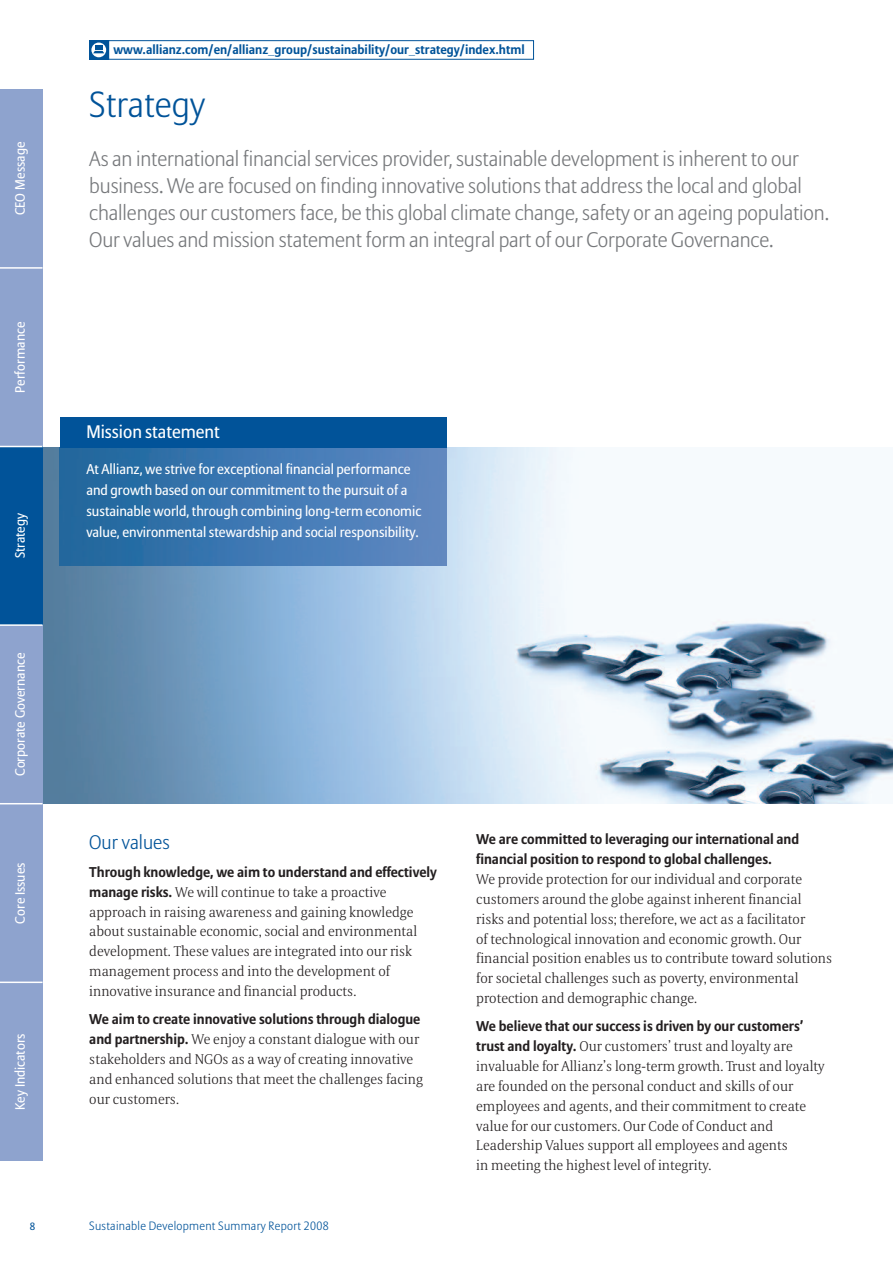
<style>
.page{position:relative;width:893px;height:1263px;background:#fff}
.page>*{position:absolute;margin:0;border:0;box-sizing:border-box;transform-origin:0 0}
.t1{font:300 36px "Allianz Sans CE";color:#015399}
.t2{font:300 21px/27px "Allianz Sans CE";letter-spacing:-.005em;color:#76787b}
.t3{font:300 19.5px "Allianz Sans CE";color:#015399}
.t4{font:18px "Allianz Sans CE";color:#fff}
.t5{font:300 14.1px/19.8px "Allianz Serif CE";color:#231f20}
.t6{font:700 14.1px/19.8px "Allianz Sans CE";color:#231f20}
.t7{font:14.1px/21px "Allianz Sans CE";color:#fff}
.t8{font:13.5px "Allianz Sans CE";color:#fff}
.t9{font:700 12.75px "Allianz Sans CE";color:#015399}
.t10{font:300 12px "Allianz Sans CE";letter-spacing:.025em;color:#015399}
.t11{font:10.5px "Allianz Sans CE";color:#015399}
.s1{font-family:"Allianz Sans CE";font-weight:700}
</style>
<div class="page">
<img style="left:43px;top:447px;width:850px;height:356px">
<div style="left:0;top:89px;width:43px;height:179px;background:#8ea3ce"></div>
<div style="left:0;top:268px;width:43px;height:178px;background:#8ea3ce"></div>
<div style="left:0;top:446px;width:43px;height:179px;background:#015399"></div>
<div style="left:0;top:625px;width:43px;height:179px;background:#8ea3ce"></div>
<div style="left:0;top:804px;width:43px;height:178px;background:#8ea3ce"></div>
<div style="left:0;top:982px;width:43px;height:179px;background:#8ea3ce"></div>
<hr style="left:0;top:446px;width:43px;height:1px;background:#fff">
<hr style="left:0;top:267px;width:43px;height:2px;background:#fff">
<hr style="left:0;top:624px;width:43px;height:2px;background:#fff">
<hr style="left:0;top:803px;width:43px;height:1px;background:#fff">
<hr style="left:0;top:981px;width:43px;height:2px;background:#fff">
<svg style="left:89px;top:40px;width:19px;height:20px"></svg>
<div style="left:108px;top:40px;width:426px;height:20px;border:1px solid #015399"></div>
<svg style="left:91px;top:43px;width:15px;height:14px"></svg>
<div style="left:95px;top:45px;width:8px;height:5px;background:#015399"></div>
<svg style="left:93px;top:51px;width:11px;height:2px"></svg>
<img style="left:60px;top:447px;width:386px;height:119px">
<div style="left:60px;top:417px;width:386px;height:30px;background:#015399"></div>
<p class="t8" style="left:15px;top:215px;width:75px;rotate:-90deg">CEO Message</p>
<p class="t8" style="left:15px;top:393px;width:72px;rotate:-90deg">Performance</p>
<p class="t8" style="left:15px;top:558px;width:47px;rotate:-90deg">Strategy</p>
<p class="t8" style="left:15px;top:776px;width:125px;rotate:-90deg">Corporate Governance</p>
<p class="t8" style="left:15px;top:923px;width:63px;rotate:-90deg">Core Issues</p>
<p class="t8" style="left:15px;top:1110px;width:78px;rotate:-90deg">Key Indicators</p>
<p class="t9" style="left:113px;top:45px;width:413px">www.allianz.com/en/allianz_group/sustainability/our_strategy/index.html</p>
<h1 class="t1" style="left:89px;top:89px;width:117px">Strategy</h1>
<p class="t2" style="left:89px;top:146px;width:741px">As an international financial services provider, sustainable development is inherent to our business. We are focused on finding innovative solutions that address the local and global challenges our customers face, be this global climate change, safety or an ageing population.<br>Our values and mission statement form an integral part of our Corporate Governance.</p>
<p class="t4" style="left:86px;top:424px;width:135px">Mission statement</p>
<p class="t7" style="left:86px;top:460px;width:337px">At Allianz, we strive for exceptional financial performance and growth based on our commitment to the pursuit of a sustainable world, through combining long-term economic value, environmental stewardship and social responsibility.</p>
<h3 class="t3" style="left:89px;top:833px;width:82px">Our values</h3>
<p class="t6" style="left:89px;top:863px;width:349px">Through knowledge, we aim to understand and effectively</p>
<p class="t5" style="left:89px;top:883px;width:329px"><span class="s1">manage risks.</span> We will continue to take a proactive approach in raising awareness and gaining knowledge about sustainable economic, social and environmental development. These values are integrated into our risk management process and into the development of innovative insurance and financial products.</p>
<p class="t6" style="left:89px;top:1011px;width:333px">We aim to create innovative solutions through dialogue</p>
<p class="t5" style="left:89px;top:1031px;width:335px"><span class="s1">and partnership.</span> We enjoy a constant dialogue with our stakeholders and NGOs as a way of creating innovative and enhanced solutions that meet the challenges facing our customers.</p>
<p class="t6" style="left:476px;top:831px;width:324px">We are committed to leveraging our international and financial position to respond to global challenges.</p>
<p class="t5" style="left:476px;top:871px;width:357px">We provide protection for our individual and corporate customers around the globe against inherent financial risks and potential loss; therefore, we act as a facilitator<br>of technological innovation and economic growth. Our financial position enables us to contribute toward solutions for societal challenges such as poverty, environmental protection and demographic change.</p>
<p class="t6" style="left:476px;top:1018px;width:329px">We believe that our success is driven by our customers’</p>
<p class="t5" style="left:476px;top:1038px;width:350px"><span class="s1">trust and loyalty.</span> Our customers’ trust and loyalty are invaluable for Allianz’s long-term growth. Trust and loyalty are founded on the personal conduct and skills of our employees and agents, and their commitment to create value for our customers. Our Code of Conduct and Leadership Values support all employees and agents<br>in meeting the highest level of integrity.</p>
<p class="t11" style="left:30px;top:1221px;width:7px">8</p>
<p class="t10" style="left:89px;top:1220px;width:241px">Sustainable Development Summary Report 2008</p>
</div>
